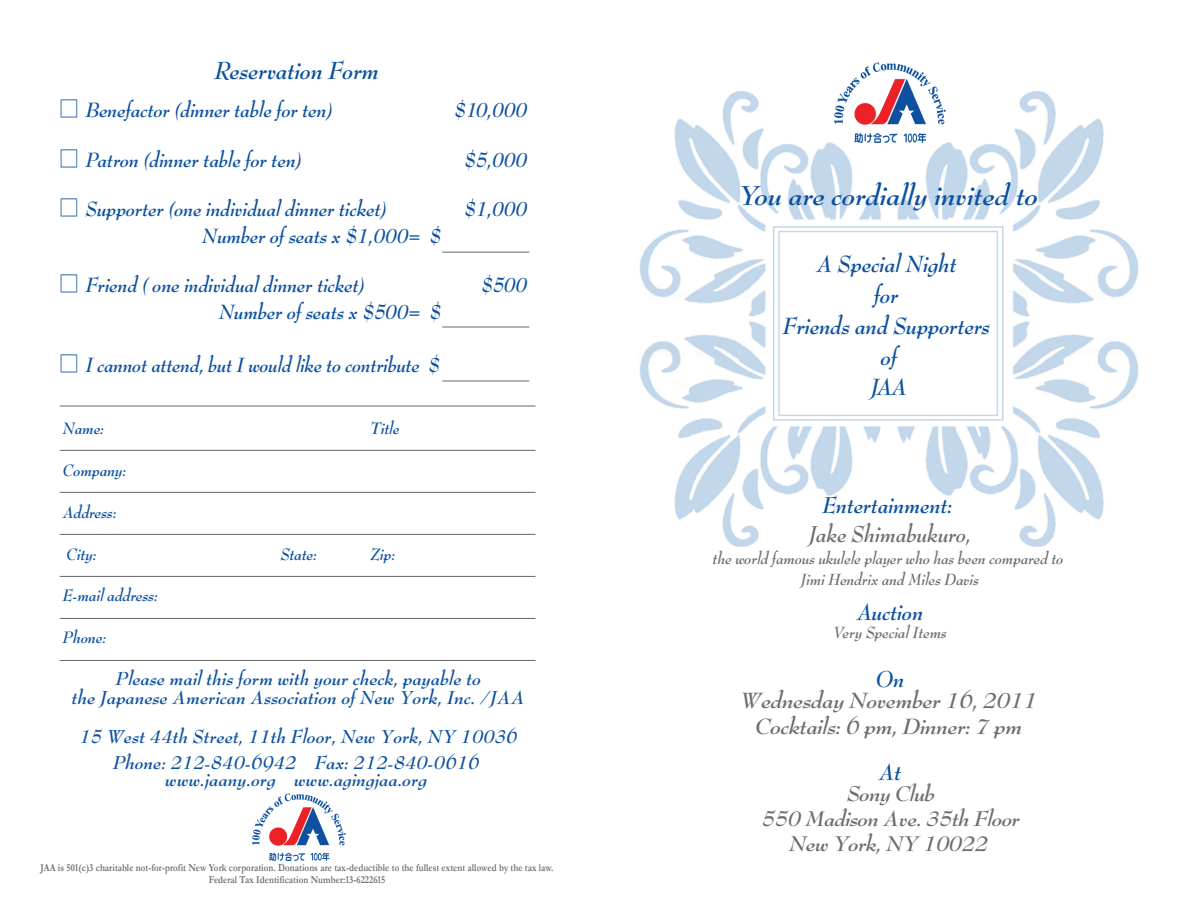
<style>
.page{position:relative;width:1188px;height:918px;background:#fff}
.page>*{position:absolute;margin:0;border:0;box-sizing:border-box;transform-origin:0 0}
.t1{font:italic 700 30px "Bernhard Modern Std";color:#0b509f}
.t2{font:italic 700 27px "Bernhard Modern Std";color:#0b509f;scale:.91 1}
.t3{font:italic 700 25.65px/30.8px "Bernhard Modern Std";color:#0b509f;text-align:center;scale:.91 1}
.t4{font:italic 700 25.05px "Bernhard Modern Std";color:#0b509f;scale:.91 1}
.t5{font:italic 700 25.05px "Bernhard Modern Std";color:#6c6d70;scale:.91 1}
.t6{font:italic 700 24px/25.8px "Bernhard Modern Std";letter-spacing:-.01em;color:#6c6d70;text-align:center}
.t7{font:italic 700 23.25px/24.9px "Bernhard Modern Std";letter-spacing:-.02em;color:#6c6d70;text-align:center}
.t8{font:italic 700 22.5px "Bernhard Modern Std";color:#0b509f;scale:.91 1}
.t9{font:italic 700 22.5px "Bernhard Modern Std";color:#0b509f;scale:.88 1}
.t10{font:italic 700 20.55px/19.5px "Bernhard Modern Std";letter-spacing:.01em;color:#0b509f;text-align:center;scale:.96 1}
.t11{font:italic 700 18px "Bernhard Modern Std";color:#0b509f;scale:.9 1}
.t12{font:italic 700 17.7px/21.1px "Bernhard Modern Std";color:#6c6d70;text-align:center;scale:.91 1}
.t13{font:700 10.65px/12.8px "Garamond";letter-spacing:.01em;color:#6c6d70;text-align:center;scale:.83 1}
.s1{font-family:"Koz Go Pro";font-weight:400;font-style:normal}
</style>
<div class="page">
<img style="left:639px;top:91px;width:499px;height:456px">
<div style="left:773px;top:226px;width:231px;height:195px;background:#fff;border:2px solid #c2d7ec"></div>
<div style="left:778px;top:231px;width:220px;height:185px;background:#fff;border:1px solid #c2d7ec"></div>
<hr style="left:442px;top:252px;width:87px;height:1px;background:#666767">
<hr style="left:442px;top:327px;width:87px;height:1px;background:#666767">
<hr style="left:442px;top:381px;width:87px;height:1px;background:#666767">
<hr style="left:60px;top:450px;width:475px;height:1px;background:#666767">
<hr style="left:60px;top:406px;width:475px;height:1px;background:#666767">
<hr style="left:60px;top:492px;width:475px;height:1px;background:#666767">
<hr style="left:60px;top:534px;width:475px;height:1px;background:#666767">
<hr style="left:60px;top:576px;width:475px;height:1px;background:#666767">
<hr style="left:60px;top:618px;width:475px;height:1px;background:#666767">
<hr style="left:60px;top:660px;width:475px;height:1px;background:#666767">
<img style="left:834px;top:63px;width:112px;height:79px">
<img style="left:252px;top:794px;width:93px;height:66px">
<h2 class="t2" style="left:214px;top:55px;width:183px">Reservation Form</h2>
<p class="t8" style="left:59px;top:98px;width:302px"><span class="s1">□</span> Benefactor (dinner table for ten)</p>
<p class="t8" style="left:454px;top:98px;width:82px">$10,000</p>
<p class="t8" style="left:59px;top:147px;width:268px"><span class="s1">□</span> Patron (dinner table for ten)</p>
<p class="t8" style="left:464px;top:147px;width:71px">$5,000</p>
<p class="t8" style="left:59px;top:197px;width:362px"><span class="s1">□</span> Supporter (one individual dinner ticket)</p>
<p class="t8" style="left:464px;top:197px;width:71px">$1,000</p>
<p class="t8" style="left:202px;top:223px;width:264px">Number of seats x $1,000= $</p>
<p class="t8" style="left:59px;top:273px;width:338px"><span class="s1">□</span> Friend ( one individual dinner ticket)</p>
<p class="t8" style="left:481px;top:273px;width:52px">$500</p>
<p class="t8" style="left:219px;top:300px;width:245px">Number of seats x $500= $</p>
<p class="t9" style="left:59px;top:353px;width:434px"><span class="s1">□</span> I cannot attend, but I would like to contribute $</p>
<p class="t11" style="left:63px;top:419px;width:47px">Name:</p>
<p class="t11" style="left:370px;top:419px;width:34px">Title</p>
<p class="t11" style="left:63px;top:461px;width:72px">Company:</p>
<p class="t11" style="left:63px;top:502px;width:61px">Address:</p>
<p class="t11" style="left:66px;top:544px;width:35px">City:</p>
<p class="t11" style="left:280px;top:544px;width:42px">State:</p>
<p class="t11" style="left:370px;top:544px;width:29px">Zip:</p>
<p class="t11" style="left:63px;top:586px;width:107px">E-mail address:</p>
<p class="t11" style="left:63px;top:628px;width:50px">Phone:</p>
<p class="t10" style="left:72px;top:669px;width:473px">Please mail this form with your check, payable to<br>the Japanese American Association of New York, Inc. /JAA</p>
<p class="t10" style="left:79px;top:724px;width:458px;line-height:25.5px">15 West 44th Street, 11th Floor, New York, NY 10036<br>Phone: 212-840-6942 Fax: 212-840-0616</p>
<p class="t10" style="left:165px;top:770px;width:274px">www.jaany.org www.agingjaa.org</p>
<p class="t13" style="left:41px;top:861px;width:619px">JAA is 501(c)3 charitable not-for-profit New York corporation. Donations are tax-deductible to the fullest extent allowed by the tax law.<br>Federal Tax Identification Number:13-6222615</p>
<h1 class="t1" style="left:738px;top:179px;width:302px">You are cordially invited to</h1>
<p class="t3" style="left:783px;top:249px;width:229px">A Special Night<br>for<br>Friends and Supporters of<br>JAA</p>
<p class="t4" style="left:822px;top:492px;width:144px">Entertainment:</p>
<p class="t5" style="left:808px;top:521px;width:180px">Jake Shimabukuro,</p>
<p class="t12" style="left:713px;top:548px;width:387px">the world famous ukulele player who has been compared to<br>Jimi Hendrix and Miles Davis</p>
<p class="t4" style="left:856px;top:598px;width:75px">Auction</p>
<p class="t12" style="left:833px;top:622px;width:127px">Very Special Items</p>
<p class="t4" style="left:875px;top:666px;width:33px">On</p>
<p class="t6" style="left:740px;top:687px;width:298px">Wednesday November 16, 2011<br>Cocktails: 6 pm, Dinner: 7 pm</p>
<p class="t4" style="left:879px;top:759px;width:26px">At</p>
<p class="t7" style="left:762px;top:781px;width:260px">Sony Club<br>550 Madison Ave. 35th Floor<br>New York, NY 10022</p>
</div>
